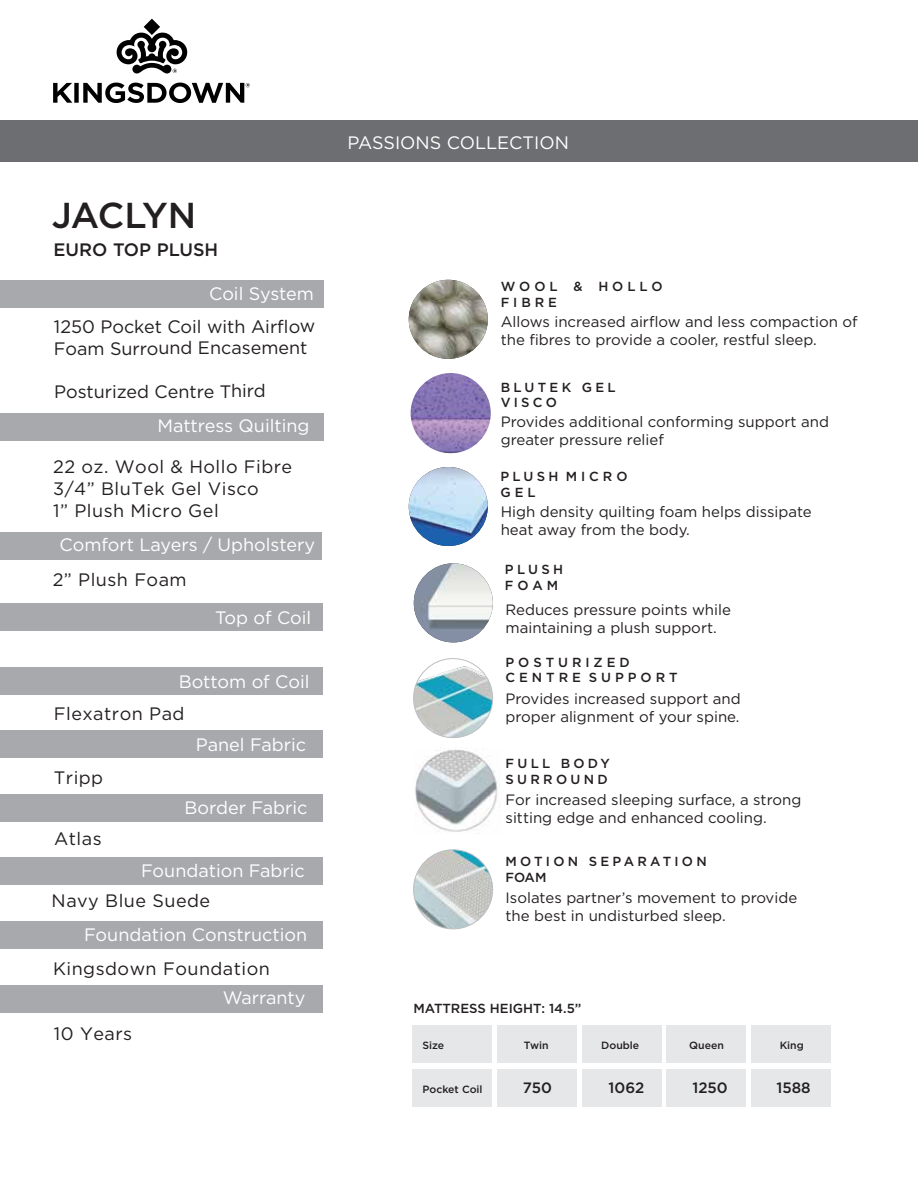
<style>
.page{position:relative;width:918px;height:1188px;background:#fff}
.page>*{position:absolute;margin:0;border:0;box-sizing:border-box;transform-origin:0 0}
.t1{font:500 36px "Gotham";letter-spacing:-.025em;color:#231f20}
.t2{font:18px "Gotham";color:#fff}
.t3{font:18px/21.6px "Gotham";letter-spacing:.025em;color:#231f20}
.t4{font:18px/21.6px "Gotham";letter-spacing:-.005em;color:#231f20}
.t5{font:500 18px "Gotham";color:#231f20}
.t6{font:15px/18px "Gotham";color:#231f20}
.t7{font:500 15px "Gotham";color:#231f20}
.t8{font:500 13.2px/15.8px "Gotham";letter-spacing:.25em;color:#231f20}
.t9{font:500 13.2px "Gotham";color:#231f20}
.t10{font:500 10.5px "Gotham";color:#231f20}
</style>
<div class="page">
<div style="left:0;top:120px;width:917px;height:41px;background:#6d6e71"></div>
<div style="left:0;top:413px;width:323px;height:27px;background:#a7a9ac"></div>
<div style="left:0;top:281px;width:323px;height:27px;background:#a7a9ac"></div>
<div style="left:667px;top:1025px;width:79px;height:38px;background:#e6e7e8"></div>
<div style="left:752px;top:1025px;width:79px;height:38px;background:#e6e7e8"></div>
<div style="left:497px;top:1025px;width:79px;height:38px;background:#e6e7e8"></div>
<div style="left:582px;top:1025px;width:79px;height:38px;background:#e6e7e8"></div>
<div style="left:413px;top:1025px;width:79px;height:38px;background:#e6e7e8"></div>
<div style="left:667px;top:1069px;width:79px;height:38px;background:#e6e7e8"></div>
<div style="left:752px;top:1069px;width:79px;height:38px;background:#e6e7e8"></div>
<div style="left:497px;top:1069px;width:79px;height:38px;background:#e6e7e8"></div>
<div style="left:582px;top:1069px;width:79px;height:38px;background:#e6e7e8"></div>
<div style="left:413px;top:1069px;width:79px;height:38px;background:#e6e7e8"></div>
<img style="left:409px;top:467px;width:79px;height:79px;border-radius:40px">
<img style="left:409px;top:280px;width:79px;height:79px;border-radius:40px">
<div style="left:0;top:532px;width:322px;height:27px;background:#a7a9ac"></div>
<div style="left:74px;top:83px;width:5px;height:20px;background:#000"></div>
<svg style="left:53px;top:83px;width:19px;height:20px"></svg>
<svg style="left:117px;top:19px;width:70px;height:55px"></svg>
<svg style="left:83px;top:83px;width:167px;height:20px"></svg>
<div style="left:0;top:730px;width:323px;height:28px;background:#a7a9ac"></div>
<div style="left:0;top:921px;width:323px;height:28px;background:#a7a9ac"></div>
<div style="left:0;top:985px;width:323px;height:27px;background:#a7a9ac"></div>
<div style="left:0;top:603px;width:323px;height:28px;background:#a7a9ac"></div>
<div style="left:0;top:667px;width:323px;height:27px;background:#a7a9ac"></div>
<div style="left:0;top:858px;width:323px;height:27px;background:#a7a9ac"></div>
<div style="left:0;top:794px;width:323px;height:27px;background:#a7a9ac"></div>
<img style="left:411px;top:373px;width:80px;height:80px;border-radius:40px">
<img style="left:414px;top:662px;width:79px;height:76px">
<div style="left:413px;top:658px;width:80px;height:80px;border:1px solid #bcbec0;border-radius:50%"></div>
<img style="left:414px;top:850px;width:79px;height:79px;border-radius:40px">
<div style="left:413px;top:849px;width:80px;height:80px;border:1px solid #bcbec0;border-radius:50%"></div>
<img style="left:415px;top:749px;width:85px;height:85px">
<img style="left:414px;top:563px;width:79px;height:79px;border-radius:40px">
<h1 class="t1" style="left:52px;top:192px;width:146px">JACLYN</h1>
<p class="t5" style="left:54px;top:238px;width:166px">EURO TOP PLUSH</p>
<p class="t2" style="left:209px;top:282px;width:106px">Coil System</p>
<p class="t4" style="left:54px;top:315px;width:263px">1250 Pocket Coil with Airflow<br>Foam Surround Encasement</p>
<p class="t4" style="left:54px;top:380px;width:213px">Posturized Centre Third</p>
<p class="t2" style="left:157px;top:415px;width:154px">Mattress Quilting</p>
<p class="t3" style="left:53px;top:456px;width:241px">22 oz. Wool &amp; Hollo Fibre<br>3/4” BluTek Gel Visco<br>1” Plush Micro Gel</p>
<p class="t2" style="left:60px;top:534px;width:257px">Comfort Layers / Upholstery</p>
<p class="t3" style="left:53px;top:569px;width:136px">2” Plush Foam</p>
<p class="t2" style="left:179px;top:670px;width:132px">Bottom of Coil</p>
<p class="t3" style="left:54px;top:702px;width:132px">Flexatron Pad</p>
<p class="t2" style="left:196px;top:733px;width:112px">Panel Fabric</p>
<p class="t3" style="left:54px;top:766px;width:51px">Tripp</p>
<p class="t3" style="left:54px;top:827px;width:49px">Atlas</p>
<p class="t2" style="left:196px;top:788px;width:112px">Panel Fabric</p>
<p class="t2" style="left:185px;top:796px;width:124px">Border Fabric</p>
<p class="t2" style="left:141px;top:859px;width:165px">Foundation Fabric</p>
<p class="t3" style="left:52px;top:890px;width:160px">Navy Blue Suede</p>
<p class="t2" style="left:84px;top:923px;width:225px">Foundation Construction</p>
<p class="t3" style="left:53px;top:958px;width:218px">Kingsdown Foundation</p>
<p class="t3" style="left:54px;top:1022px;width:80px">10 Years</p>
<p class="t2" style="left:223px;top:986px;width:84px">Warranty</p>
<p class="t2" style="left:347px;top:131px;width:223px">PASSIONS COLLECTION</p>
<p class="t8" style="left:501px;top:278px;width:164px">W O O L &amp; H O L L O<br>F I B R E</p>
<p class="t6" style="left:501px;top:312px;width:359px">Allows increased airflow and less compaction of the fibres to provide a cooler, restful sleep.</p>
<p class="t8" style="left:501px;top:379px;width:116px">BLUTEK GEL<br>VISCO</p>
<p class="t6" style="left:501px;top:413px;width:330px">Provides additional conforming support and greater pressure relief</p>
<p class="t8" style="left:500px;top:468px;width:129px">PLUSH M I C R O<br>G E L</p>
<p class="t6" style="left:501px;top:502px;width:313px">High density quilting foam helps dissipate heat away from the body.</p>
<p class="t8" style="left:505px;top:561px;width:60px">PLUSH<br>F O A M</p>
<p class="t6" style="left:505px;top:600px;width:227px">Reduces pressure points while maintaining a plush support.</p>
<p class="t8" style="left:506px;top:654px;width:174px">P O S T U R I Z E D<br>C E N T R E S U P P O R T</p>
<p class="t6" style="left:506px;top:689px;width:237px">Provides increased support and proper alignment of your spine.</p>
<p class="t8" style="left:506px;top:755px;width:106px">FULL BODY<br>SURROUND</p>
<p class="t6" style="left:506px;top:791px;width:297px">For increased sleeping surface, a strong sitting edge and enhanced cooling.</p>
<p class="t8" style="left:506px;top:853px;width:203px">MOTION SEPARATION<br>FOAM</p>
<p class="t6" style="left:506px;top:889px;width:293px">Isolates partner’s movement to provide the best in undisturbed sleep.</p>
<p class="t9" style="left:413px;top:1000px;width:170px">MATTRESS HEIGHT: 14.5”</p>
<p class="t10" style="left:423px;top:1039px;width:23px">Size</p>
<p class="t10" style="left:524px;top:1039px;width:26px">Twin</p>
<p class="t10" style="left:601px;top:1039px;width:40px">Double</p>
<p class="t10" style="left:689px;top:1039px;width:36px">Queen</p>
<p class="t10" style="left:780px;top:1039px;width:26px">King</p>
<p class="t10" style="left:423px;top:1083px;width:62px">Pocket Coil</p>
<p class="t7" style="left:523px;top:1078px;width:30px">750</p>
<p class="t7" style="left:609px;top:1078px;width:37px">1062</p>
<p class="t7" style="left:692px;top:1078px;width:37px">1250</p>
<p class="t7" style="left:776px;top:1078px;width:36px">1588</p>
</div>
